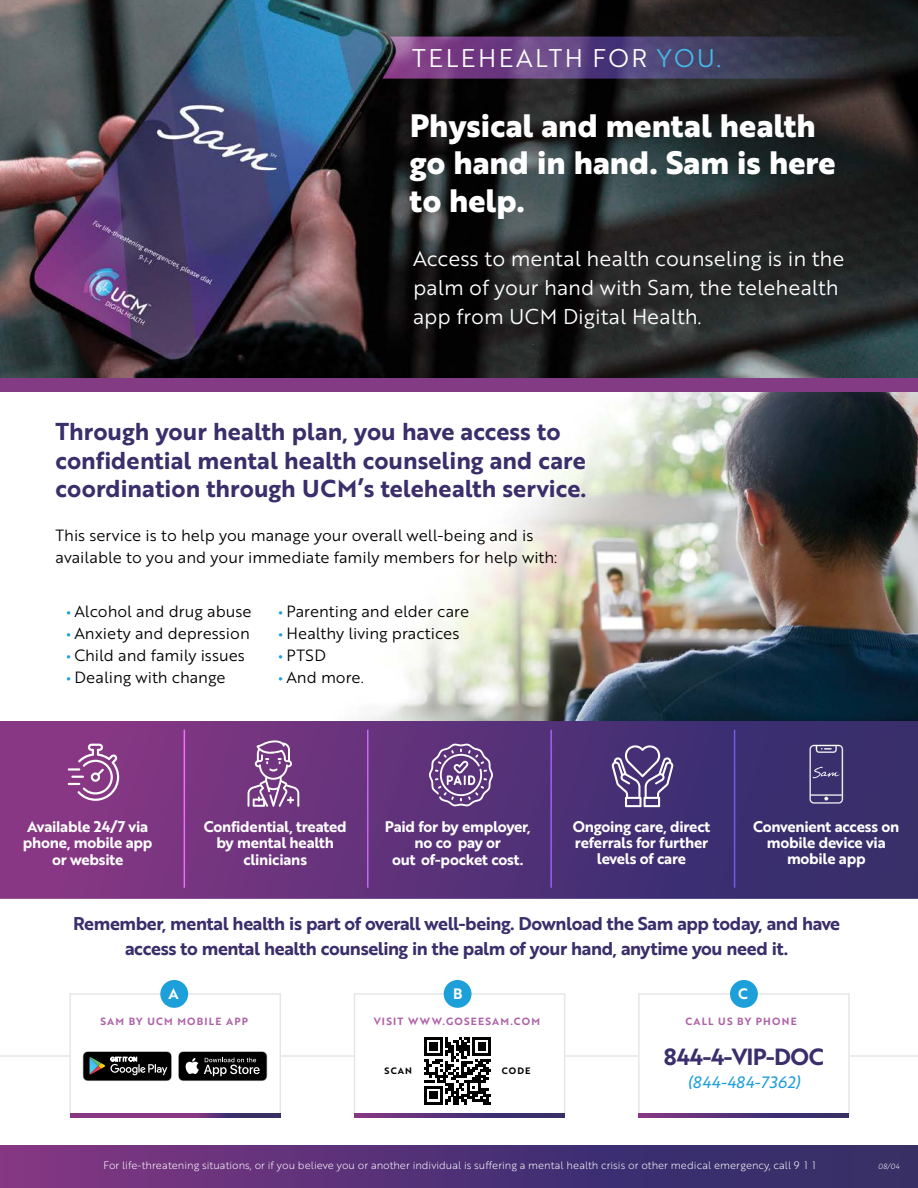
<style>
.page{position:relative;width:918px;height:1188px;background:#fff}
.page>*{position:absolute;margin:0;border:0;box-sizing:border-box;transform-origin:0 0}
.t1{font:700 31.5px/37.2px "Brother 1816 Extra";color:#fff}
.t2{font:24.9px "Brother 1816 Book";letter-spacing:.1em;color:#fff}
.t3{font:23.85px/28.8px "Brother 1816 Bold";color:#3a2e6b}
.t4{font:22.8px "Brother 1816 Bold";letter-spacing:-.025em;color:#3a2e6b}
.t5{font:20.85px/28.8px "Brother 1816 Book";color:#fff}
.t6{font:18px/25.2px "Brother 1816 Bold";letter-spacing:-.02em;color:#3a2e6b;text-align:center}
.t7{font:16.05px "Brother 1816 Regular Italic";letter-spacing:.02em;color:#1d9fda}
.t8{font:15.9px/22px "Brother 1816 Book";color:#000}
.t9{font:15px/16.2px "Brother 1816 Bold";letter-spacing:-.015em;color:#fff;text-align:center}
.t10{font:14.7px "Brother 1816 Bold";color:#fff}
.t11{font:10.5px "Brother 1816 Light";color:#fff}
.t12{font:10.2px "Brother 1816 Bold";letter-spacing:.115em;color:#ae63a7}
.t13{font:9px "Brother 1816 Bold";letter-spacing:.12em;color:#000}
.t14{font:7.35px "Brother 1816 Light Italic";color:#fff}
.s1{color:#45b8e7}
.s2{font-family:"Myriad Pro";color:#1d9fda}
</style>
<div class="page">
<img style="left:321px;top:391px;width:597px;height:330px">
<img style="left:0;top:0;width:918px;height:378px">
<svg style="left:0;top:721px;width:918px;height:178px;background:#5c3279"></svg>
<div style="left:0;top:1145px;width:918px;height:43px;background:linear-gradient(to right,#7f3585,#292d67)"></div>
<div style="left:0;top:378px;width:918px;height:13px;background:#833b84"></div>
<div style="left:638px;top:993px;width:212px;height:122px;border:2px solid #e5e6e6"></div>
<svg style="left:639px;top:1114px;width:210px;height:4px"></svg>
<div style="left:354px;top:993px;width:211px;height:122px;border:2px solid #e5e6e6"></div>
<svg style="left:355px;top:1114px;width:210px;height:4px"></svg>
<div style="left:69px;top:993px;width:212px;height:122px;border:2px solid #e5e6e6"></div>
<svg style="left:70px;top:1114px;width:210px;height:4px"></svg>
<hr style="left:734px;top:730px;width:1px;height:158px;background:#fff">
<hr style="left:550px;top:730px;width:2px;height:158px;background:#fff">
<hr style="left:367px;top:730px;width:2px;height:158px;background:#fff">
<hr style="left:184px;top:730px;width:1px;height:158px;background:#fff">
<svg style="left:424px;top:1037px;width:67px;height:68px"></svg>
<hr style="left:280px;top:1055px;width:75px;height:2px;background:#e5e6e6">
<hr style="left:0;top:1055px;width:70px;height:2px;background:#e5e6e6">
<hr style="left:850px;top:1055px;width:68px;height:2px;background:#e5e6e6">
<hr style="left:565px;top:1055px;width:74px;height:2px;background:#e5e6e6">
<svg style="left:83px;top:1051px;width:89px;height:30px;background:#303231"></svg>
<svg style="left:178px;top:1051px;width:89px;height:30px;background:#333"></svg>
<div style="left:160px;top:980px;width:28px;height:28px;background:#1d9fda;border-radius:50%"></div>
<div style="left:444px;top:980px;width:28px;height:28px;background:#1d9fda;border-radius:50%"></div>
<div style="left:730px;top:980px;width:28px;height:28px;background:#1d9fda;border-radius:50%"></div>
<svg style="left:382px;top:37px;width:489px;height:42px;background:#533e6b"></svg>
<svg style="left:68px;top:744px;width:51px;height:57px;background:#a1639e"></svg>
<svg style="left:248px;top:740px;width:51px;height:67px;background:#92639c"></svg>
<svg style="left:429px;top:743px;width:64px;height:64px;background:#7e5e96"></svg>
<svg style="left:612px;top:744px;width:61px;height:63px;background:#6f5f94"></svg>
<svg style="left:809px;top:745px;width:34px;height:59px;background:#5d5487"></svg>
<p class="t2" style="left:412px;top:39px;width:310px">TELEHEALTH FOR <span class="s1">YOU.</span></p>
<h1 class="t1" style="left:410px;top:106px;width:427px">Physical and mental health go hand in hand. Sam is here to help.</h1>
<h3 class="t5" style="left:413px;top:244px;width:433px">Access to mental health counseling is in the palm of your hand with Sam, the telehealth app from UCM Digital Health.</h3>
<h3 class="t3" style="left:56px;top:416px;width:532px">Through your health plan, you have access to confidential mental health counseling and care coordination through UCM’s telehealth service.</h3>
<p class="t8" style="left:56px;top:524px;width:503px">This service is to help you manage your overall well-being and is available to you and your immediate family members for help with:</p>
<p class="t8" style="left:67px;top:599px;width:187px"><span class="s2">•</span> Alcohol and drug abuse</p>
<p class="t8" style="left:279px;top:599px;width:192px"><span class="s2">•</span> Parenting and elder care</p>
<p class="t8" style="left:67px;top:621px;width:185px"><span class="s2">•</span> Anxiety and depression</p>
<p class="t8" style="left:279px;top:621px;width:182px"><span class="s2">•</span> Healthy living practices</p>
<p class="t8" style="left:67px;top:643px;width:180px"><span class="s2">•</span> Child and family issues</p>
<p class="t8" style="left:279px;top:643px;width:49px"><span class="s2">•</span> PTSD</p>
<p class="t8" style="left:67px;top:665px;width:161px"><span class="s2">•</span> Dealing with change</p>
<p class="t8" style="left:279px;top:665px;width:87px"><span class="s2">•</span> And more.</p>
<p class="t9" style="left:23px;top:818px;width:131px">Avai˜able 24/7 via phone, mobile app or website</p>
<p class="t9" style="left:204px;top:818px;width:145px">Confidential, treated</p>
<p class="t9" style="left:385px;top:818px;width:147px">Paid for by employer,</p>
<p class="t9" style="left:216px;top:834px;width:119px">by mental health</p>
<p class="t9" style="left:415px;top:834px;width:88px">no co pay or</p>
<p class="t9" style="left:243px;top:850px;width:65px">clinicians</p>
<p class="t9" style="left:392px;top:850px;width:133px">out of-pocket cost.</p>
<p class="t9" style="left:573px;top:818px;width:139px">Ongoing care, direct referrals for further levels of care</p>
<p class="t9" style="left:753px;top:818px;width:148px">Convenient access on mobile device via mobile app</p>
<h4 class="t6" style="left:73px;top:910px;width:769px">Remember, mental health is part of overall well-being. Download the Sam app today, and have access to mental health counseling in the palm of your hand, anytime you need it.</h4>
<p class="t10" style="left:169px;top:982px;width:12px">A</p>
<p class="t10" style="left:453px;top:983px;width:11px">B</p>
<p class="t10" style="left:738px;top:983px;width:11px">C</p>
<p class="t12" style="left:100px;top:1013px;width:149px">SAM BY UC M M OBILE APP</p>
<p class="t12" style="left:374px;top:1013px;width:168px">VISIT W W W.GOS EESAM.COM</p>
<p class="t13" style="left:385px;top:1063px;width:29px">SC AN</p>
<p class="t13" style="left:502px;top:1063px;width:30px">CO DE</p>
<p class="t12" style="left:685px;top:1013px;width:113px">C ALL US BY PHONE</p>
<p class="t4" style="left:664px;top:1040px;width:161px">844-4-VIP-DOC</p>
<p class="t7" style="left:687px;top:1070px;width:114px">(844-484-7362)</p>
<p class="t11" style="left:103px;top:1158px;width:714px">For life-threatening situations, or if you believe you or another individual is suffering a mental health crisis or other medical emergency, call 9 1 1</p>
<p class="t14" style="left:878px;top:1161px;width:23px">08/04</p>
</div>
